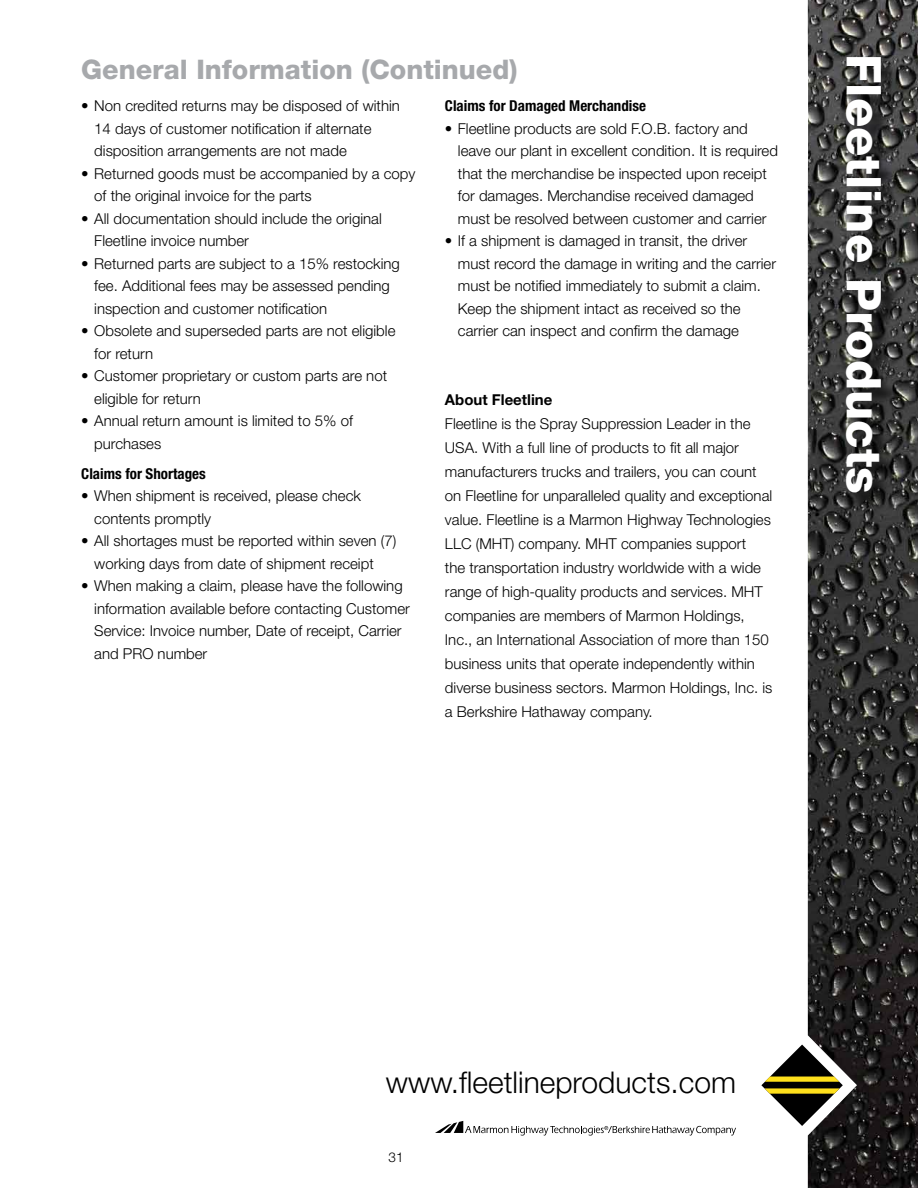
<style>
.page{position:relative;width:918px;height:1188px;background:#fff}
.page>*{position:absolute;margin:0;border:0;box-sizing:border-box;transform-origin:0 0}
.t1{font:800 48px "Helvetica Neue";color:#fff}
.t2{font:300 30px "Helvetica Neue";color:#000}
.t3{font:800 27px "Helvetica Neue";color:#a7a9ac}
.t4{font:300 15px/22.5px "Helvetica Neue";color:#000}
.t5{font:700 condensed 15px "Helvetica Neue";color:#000}
.t6{font:700 15px "Helvetica Neue";color:#000}
.t7{font:300 13.5px "Helvetica Neue";color:#000}
</style>
<div class="page">
<img style="left:808px;top:0;width:110px;height:1188px">
<svg style="left:761px;top:1045px;width:82px;height:81px"></svg>
<svg style="left:435px;top:1121px;width:301px;height:15px"></svg>
<div style="left:848px;top:59px;width:51px;height:452px;background:#000;opacity:.75"></div>
<h3 class="t3" style="left:81px;top:53px;width:438px">General Information (Continued)</h3>
<p class="t4" style="left:94px;top:94px;width:307px;text-indent:-13px">• Non credited returns may be disposed of within<br>14 days of customer notification if alternate disposition arrangements are not made</p>
<p class="t4" style="left:94px;top:162px;width:323px;text-indent:-13px">• Returned goods must be accompanied by a copy of the original invoice for the parts</p>
<p class="t4" style="left:94px;top:207px;width:289px;text-indent:-13px">• All documentation should include the original<br>Fleetline invoice number</p>
<p class="t4" style="left:94px;top:252px;width:307px;text-indent:-13px">• Returned parts are subject to a 15% restocking fee. Additional fees may be assessed pending inspection and customer notification</p>
<p class="t4" style="left:94px;top:319px;width:303px;text-indent:-13px">• Obsolete and superseded parts are not eligible for return</p>
<p class="t4" style="left:94px;top:364px;width:294px;text-indent:-13px">• Customer proprietary or custom parts are not eligible for return</p>
<p class="t4" style="left:94px;top:409px;width:260px;text-indent:-13px">• Annual return amount is limited to 5% of purchases</p>
<p class="t5" style="left:81px;top:464px;width:126px">Claims for Shortages</p>
<p class="t4" style="left:94px;top:484px;width:268px;text-indent:-13px">• When shipment is received, please check contents promptly</p>
<p class="t4" style="left:94px;top:529px;width:304px;text-indent:-13px">• All shortages must be reported within seven (7) working days from date of shipment receipt</p>
<p class="t4" style="left:94px;top:574px;width:317px;text-indent:-13px">• When making a claim, please have the following information available before contacting Customer Service: Invoice number, Date of receipt, Carrier and PRO number</p>
<p class="t5" style="left:445px;top:97px;width:203px">Claims for Damaged Merchandise</p>
<p class="t4" style="left:458px;top:117px;width:322px;text-indent:-13px">• Fleetline products are sold F.O.B. factory and leave our plant in excellent condition. It is required that the merchandise be inspected upon receipt for damages. Merchandise received damaged must be resolved between customer and carrier</p>
<p class="t4" style="left:458px;top:229px;width:320px;text-indent:-13px">• If a shipment is damaged in transit, the driver must record the damage in writing and the carrier must be notified immediately to submit a claim.<br>Keep the shipment intact as received so the carrier can inspect and confirm the damage</p>
<p class="t6" style="left:445px;top:391px;width:109px">About Fleetline</p>
<p class="t4" style="left:445px;top:412px;width:329px;line-height:24px">Fleetline is the Spray Suppression Leader in the USA. With a full line of products to fit all major manufacturers trucks and trailers, you can count on Fleetline for unparalleled quality and exceptional value. Fleetline is a Marmon Highway Technologies LLC (MHT) company. MHT companies support<br>the transportation industry worldwide with a wide range of high-quality products and services. MHT companies are members of Marmon Holdings, Inc., an International Association of more than 150 business units that operate independently within diverse business sectors. Marmon Holdings, Inc. is a Berkshire Hathaway company.</p>
<h1 class="t1" style="left:892px;top:54px;width:442px;rotate:90deg">Fleetline Products</h1>
<h2 class="t2" style="left:386px;top:1064px;width:352px">www.fleetlineproducts.com</h2>
<p class="t7" style="left:389px;top:1149px;width:17px">31</p>
</div>
